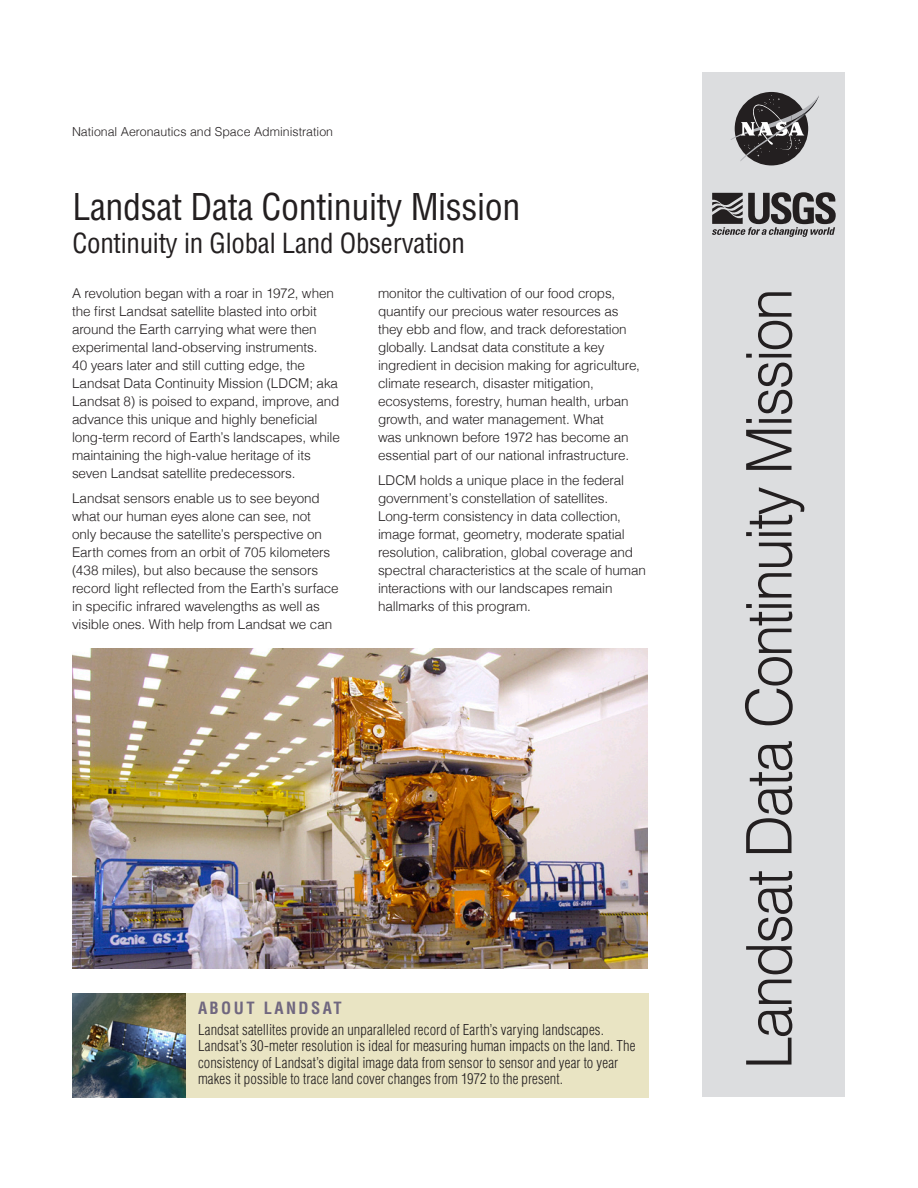
<style>
.page{position:relative;width:918px;height:1188px;background:#fff}
.page>*{position:absolute;margin:0;border:0;box-sizing:border-box;transform-origin:0 0}
.t1{font:300 63px "Helvetica";letter-spacing:-.04em;color:#231f20;scale:.94 1}
.hedline_24_26{font:condensed 36px "Helvetica";letter-spacing:-.01em;color:#231f20}
.hedline_24_26-2{font:condensed 27px "Helvetica";letter-spacing:-.01em;color:#231f20}
.subhed{font:700 condensed 16.5px "Helvetica";letter-spacing:.15em;color:#70677f}
.text_9_75_13{font:300 condensed 14.7px/16.5px "Helvetica";letter-spacing:.01em;color:#231f20}
.text_9_75_13-2{font:300 13.5px/18px "Helvetica";letter-spacing:-.01em;color:#231f20}
.t2{font:300 12.3px "Helvetica";color:#231f20}
</style>
<div class="page">
<div style="left:185px;top:994px;width:464px;height:104px;background:#e9e4c3"></div>
<div style="left:703px;top:73px;width:142px;height:1024px;background:#dcdddf"></div>
<svg style="left:712px;top:192px;width:124px;height:45px"></svg>
<div style="left:735px;top:92px;width:73px;height:73px;background:#231f20;border-radius:50%"></div>
<svg style="left:730px;top:95px;width:89px;height:67px"></svg>
<img style="left:72px;top:994px;width:113px;height:104px">
<img style="left:72px;top:648px;width:576px;height:321px">
<p class="t2" style="left:72px;top:124px;width:263px">National Aeronautics and Space Administration</p>
<p class="hedline_24_26" style="left:72px;top:185px;width:450px">Landsat Data Continuity Mission</p>
<p class="hedline_24_26-2" style="left:72px;top:226px;width:394px">Continuity in Global Land Observation</p>
<p class="text_9_75_13-2" style="left:72px;top:284px;width:269px">A revolution began with a roar in 1972, when the first Landsat satellite blasted into orbit around the Earth carrying what were then experimental land-observing instruments.<br>40 years later and still cutting edge, the Landsat Data Continuity Mission (LDCM; aka Landsat 8) is poised to expand, improve, and advance this unique and highly beneficial long-term record of Earth’s landscapes, while maintaining the high-value heritage of its seven Landsat satellite predecessors.</p>
<p class="text_9_75_13-2" style="left:72px;top:489px;width:268px">Landsat sensors enable us to see beyond what our human eyes alone can see, not only because the satellite’s perspective on Earth comes from an orbit of 705 kilometers (438 miles), but also because the sensors record light reflected from the Earth’s surface in specific infrared wavelengths as well as visible ones. With help from Landsat we can</p>
<p class="text_9_75_13-2" style="left:378px;top:284px;width:263px">monitor the cultivation of our food crops, quantify our precious water resources as they ebb and flow, and track deforestation globally. Landsat data constitute a key ingredient in decision making for agriculture, climate research, disaster mitigation, ecosystems, forestry, human health, urban growth, and water management. What<br>was unknown before 1972 has become an essential part of our national infrastructure.</p>
<p class="text_9_75_13-2" style="left:378px;top:471px;width:270px">LDCM holds a unique place in the federal government’s constellation of satellites.<br>Long-term consistency in data collection, image format, geometry, moderate spatial resolution, calibration, global coverage and spectral characteristics at the scale of human interactions with our landscapes remain hallmarks of this program.</p>
<p class="subhed" style="left:198px;top:998px;width:145px">ABOUT LANDSAT</p>
<p class="text_9_75_13" style="left:198px;top:1021px;width:439px">Landsat satellites provide an unparalleled record of Earth’s varying landscapes.<br>Landsat’s 30-meter resolution is ideal for measuring human impacts on the land. The consistency of Landsat’s digital image data from sensor to sensor and year to year makes it possible to trace land cover changes from 1972 to the present.</p>
<p class="t1" style="left:730px;top:1069px;width:833px;rotate:-90deg">Landsat Data Continuity Mission</p>
</div>
